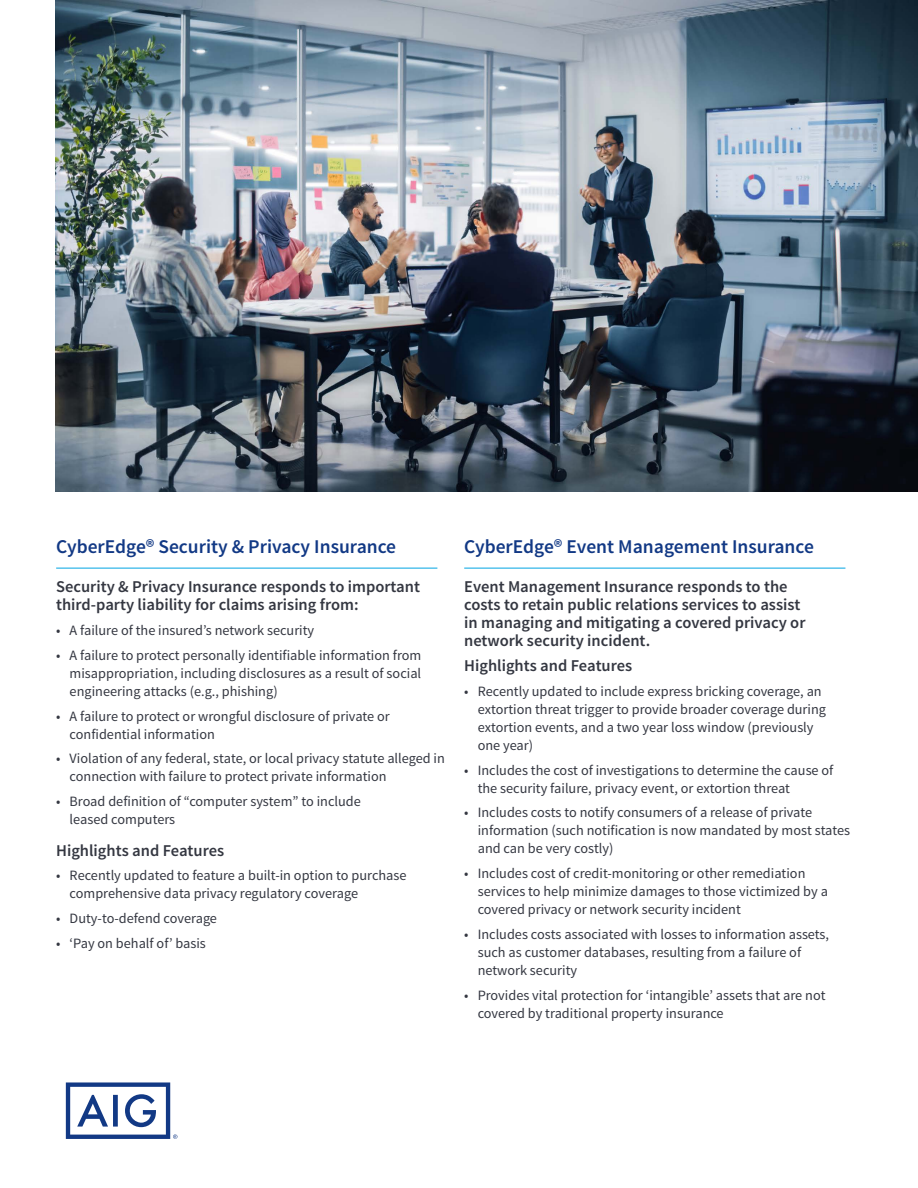
<style>
.page{position:relative;width:918px;height:1188px;background:#fff}
.page>*{position:absolute;margin:0;border:0;box-sizing:border-box;transform-origin:0 0}
.t1{font:600 19.5px "Source Sans Pro";color:#123985}
.t2{font:600 16.5px/18px "Source Sans Pro";color:#343741}
.t3{font:14.25px/18px "Source Sans Pro";color:#343741}
</style>
<div class="page">
<hr style="left:56px;top:568px;width:381px;height:1px;background:#00a4e3">
<hr style="left:464px;top:568px;width:381px;height:1px;background:#00a4e3">
<img style="left:55px;top:0;width:863px;height:492px">
<svg style="left:66px;top:1082px;width:111px;height:57px"></svg>
<p class="t1" style="left:56px;top:535px;width:342px">CyberEdge® Security &amp; Privacy Insurance</p>
<p class="t2" style="left:56px;top:578px;width:365px">Security &amp; Privacy Insurance responds to important third-party liability for claims arising from:</p>
<p class="t3" style="left:56px;top:622px;width:260px">• A failure of the insured’s network security</p>
<p class="t3" style="left:70px;top:647px;width:353px;text-align:justify;text-indent:-14px">• A failure to protect personally identifiable information from misappropriation, including disclosures as a result of social engineering attacks (e.g., phishing)</p>
<p class="t3" style="left:70px;top:707px;width:322px;text-indent:-14px">• A failure to protect or wrongful disclosure of private or confidential information</p>
<p class="t3" style="left:70px;top:750px;width:377px;text-indent:-14px">• Violation of any federal, state, or local privacy statute alleged in connection with failure to protect private information</p>
<p class="t3" style="left:70px;top:793px;width:293px;text-indent:-14px">• Broad definition of “computer system” to include leased computers</p>
<p class="t2" style="left:56px;top:842px;width:170px">Highlights and Features</p>
<p class="t3" style="left:70px;top:867px;width:338px;text-indent:-14px">• Recently updated to feature a built-in option to purchase comprehensive data privacy regulatory coverage</p>
<p class="t3" style="left:56px;top:910px;width:162px">• Duty-to-defend coverage</p>
<p class="t3" style="left:56px;top:935px;width:151px">• ‘Pay on behalf of’ basis</p>
<p class="t1" style="left:464px;top:535px;width:351px">CyberEdge® Event Management Insurance</p>
<p class="t2" style="left:464px;top:578px;width:343px">Event Management Insurance responds to the costs to retain public relations services to assist in managing and mitigating a covered privacy or network security incident.</p>
<p class="t2" style="left:464px;top:657px;width:170px">Highlights and Features</p>
<p class="t3" style="left:478px;top:683px;width:350px;text-indent:-14px">• Recently updated to include express bricking coverage, an extortion threat trigger to provide broader coverage during extortion events, and a two year loss window (previously one year)</p>
<p class="t3" style="left:478px;top:761px;width:357px;text-indent:-14px">• Includes the cost of investigations to determine the cause of the security failure, privacy event, or extortion threat</p>
<p class="t3" style="left:478px;top:804px;width:374px;text-indent:-14px">• Includes costs to notify consumers of a release of private information (such notification is now mandated by most states and can be very costly)</p>
<p class="t3" style="left:478px;top:865px;width:352px;text-indent:-14px">• Includes cost of credit-monitoring or other remediation services to help minimize damages to those victimized by a covered privacy or network security incident</p>
<p class="t3" style="left:478px;top:926px;width:353px;text-indent:-14px">• Includes costs associated with losses to information assets, such as customer databases, resulting from a failure of network security</p>
<p class="t3" style="left:478px;top:986px;width:349px;text-indent:-14px">• Provides vital protection for ‘intangible’ assets that are not covered by traditional property insurance</p>
</div>
